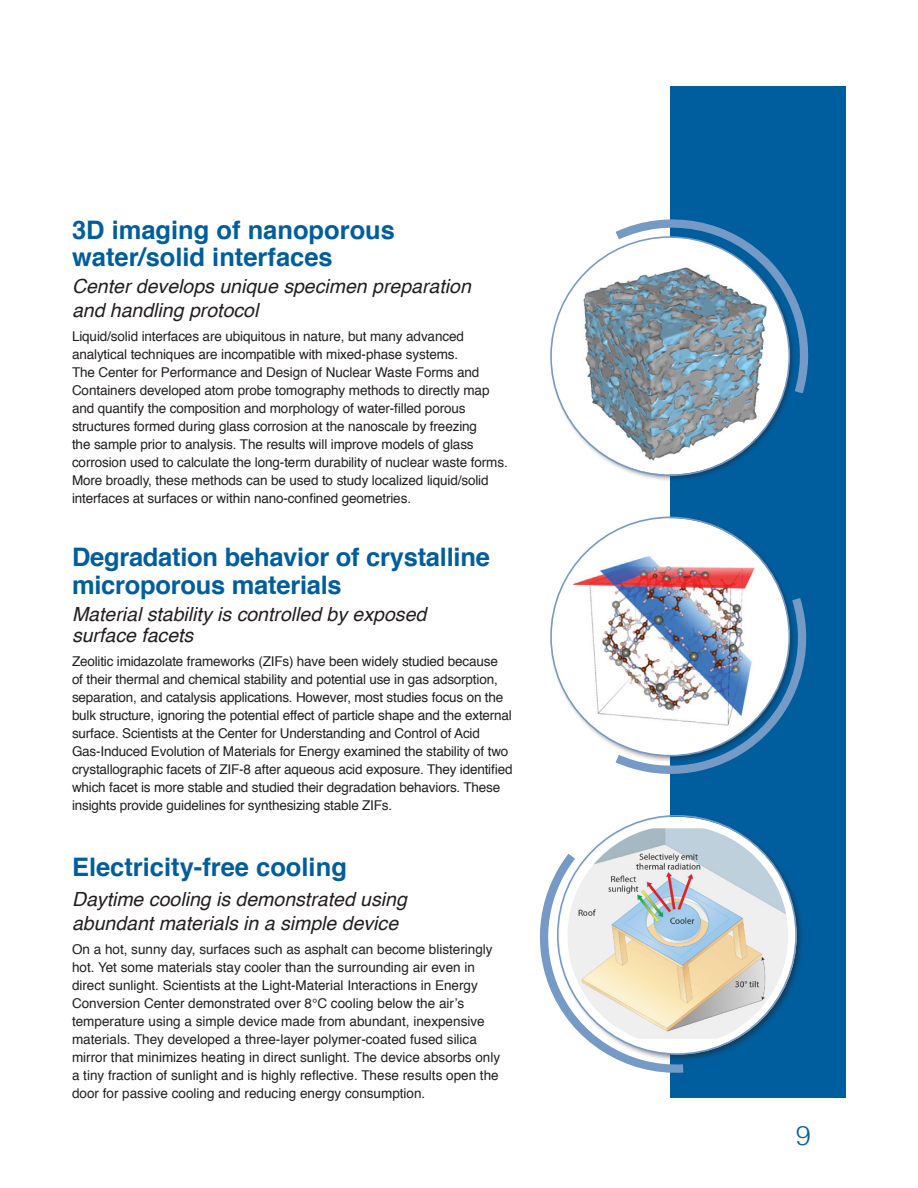
<style>
.page{position:relative;width:918px;height:1188px;background:#fff}
.page>*{position:absolute;margin:0;border:0;box-sizing:border-box;transform-origin:0 0}
.t1{font:300 27px "Helvetica";color:#005e9e}
.t2{font:700 25.5px/27.8px "Helvetica";color:#005e9e}
.t3{font:italic 19.5px/24px "Helvetica";color:#231f20}
.t4{font:13.5px/18px "Helvetica";letter-spacing:-.01em;color:#231f20}
</style>
<div class="page">
<div style="left:671px;top:86px;width:175px;height:1012px;background:#005e9e"></div>
<div style="left:549px;top:235px;width:248px;height:247px;background:#231f20;opacity:.5"></div>
<div style="left:556px;top:241px;width:229px;height:229px;background:#fff;border-radius:50%"></div>
<img style="left:578px;top:264px;width:190px;height:197px">
<div style="left:549px;top:516px;width:248px;height:247px;background:#231f20;opacity:.5"></div>
<div style="left:556px;top:522px;width:229px;height:229px;background:#fff;border-radius:50%"></div>
<img style="left:568px;top:554px;width:188px;height:173px">
<div style="left:557px;top:815px;width:247px;height:247px;background:#231f20;opacity:.5"></div>
<img style="left:563px;top:821px;width:229px;height:229px;border-radius:115px">
<img style="left:606px;top:589px;width:201px;height:196px">
<svg style="left:539px;top:845px;width:153px;height:231px"></svg>
<svg style="left:606px;top:212px;width:203px;height:191px"></svg>
<p class="t2" style="left:72px;top:216px;width:325px">3D imaging of nanoporous water/solid interfaces</p>
<p class="t3" style="left:72px;top:275px;width:400px">Center develops unique specimen preparation and handling protocol</p>
<p class="t4" style="left:72px;top:328px;width:393px">Liquid/solid interfaces are ubiquitous in nature, but many advanced analytical techniques are incompatible with mixed-phase systems.</p>
<p class="t4" style="left:72px;top:364px;width:409px">The Center for Performance and Design of Nuclear Waste Forms and</p>
<p class="t4" style="left:72px;top:382px;width:419px">Containers developed atom probe tomography methods to directly map</p>
<p class="t4" style="left:72px;top:400px;width:395px">and quantify the composition and morphology of water-filled porous</p>
<p class="t4" style="left:72px;top:418px;width:437px">structures formed during glass corrosion at the nanoscale by freezing<br>the sample prior to analysis. The results will improve models of glass corrosion used to calculate the long-term durability of nuclear waste forms.</p>
<p class="t4" style="left:72px;top:472px;width:418px">More broadly, these methods can be used to study localized liquid/solid interfaces at surfaces or within nano-confined geometries.</p>
<p class="t2" style="left:72px;top:543px;width:419px">Degradation behavior of crystalline microporous materials</p>
<p class="t3" style="left:72px;top:604px;width:356px;line-height:21px">Material stability is controlled by exposed surface facets</p>
<p class="t4" style="left:72px;top:652px;width:441px">Zeolitic imidazolate frameworks (ZIFs) have been widely studied because of their thermal and chemical stability and potential use in gas adsorption, separation, and catalysis applications. However, most studies focus on the bulk structure, ignoring the potential effect of particle shape and the external surface. Scientists at the Center for Understanding and Control of Acid</p>
<p class="t4" style="left:72px;top:742px;width:442px">Gas-Induced Evolution of Materials for Energy examined the stability of two crystallographic facets of ZIF-8 after aqueous acid exposure. They identified</p>
<p class="t4" style="left:72px;top:778px;width:430px">which facet is more stable and studied their degradation behaviors. These insights provide guidelines for synthesizing stable ZIFs.</p>
<p class="t2" style="left:72px;top:853px;width:276px">Electricity-free cooling</p>
<p class="t3" style="left:72px;top:888px;width:336px">Daytime cooling is demonstrated using abundant materials in a simple device</p>
<p class="t4" style="left:72px;top:941px;width:422px">On a hot, sunny day, surfaces such as asphalt can become blisteringly</p>
<p class="t4" style="left:72px;top:959px;width:404px">hot. Yet some materials stay cooler than the surrounding air even in</p>
<p class="t4" style="left:72px;top:977px;width:407px">direct sunlight. Scientists at the Light-Material Interactions in Energy<br>Conversion Center demonstrated over 8°C cooling below the air’s</p>
<p class="t4" style="left:72px;top:1013px;width:430px">temperature using a simple device made from abundant, inexpensive materials. They developed a three-layer polymer-coated fused silica mirror that minimizes heating in direct sunlight. The device absorbs only</p>
<p class="t4" style="left:72px;top:1067px;width:428px">a tiny fraction of sunlight and is highly reflective. These results open the</p>
<p class="t4" style="left:72px;top:1085px;width:355px">door for passive cooling and reducing energy consumption.</p>
<h1 class="t1" style="left:796px;top:1112px;width:17px">9</h1>
</div>
